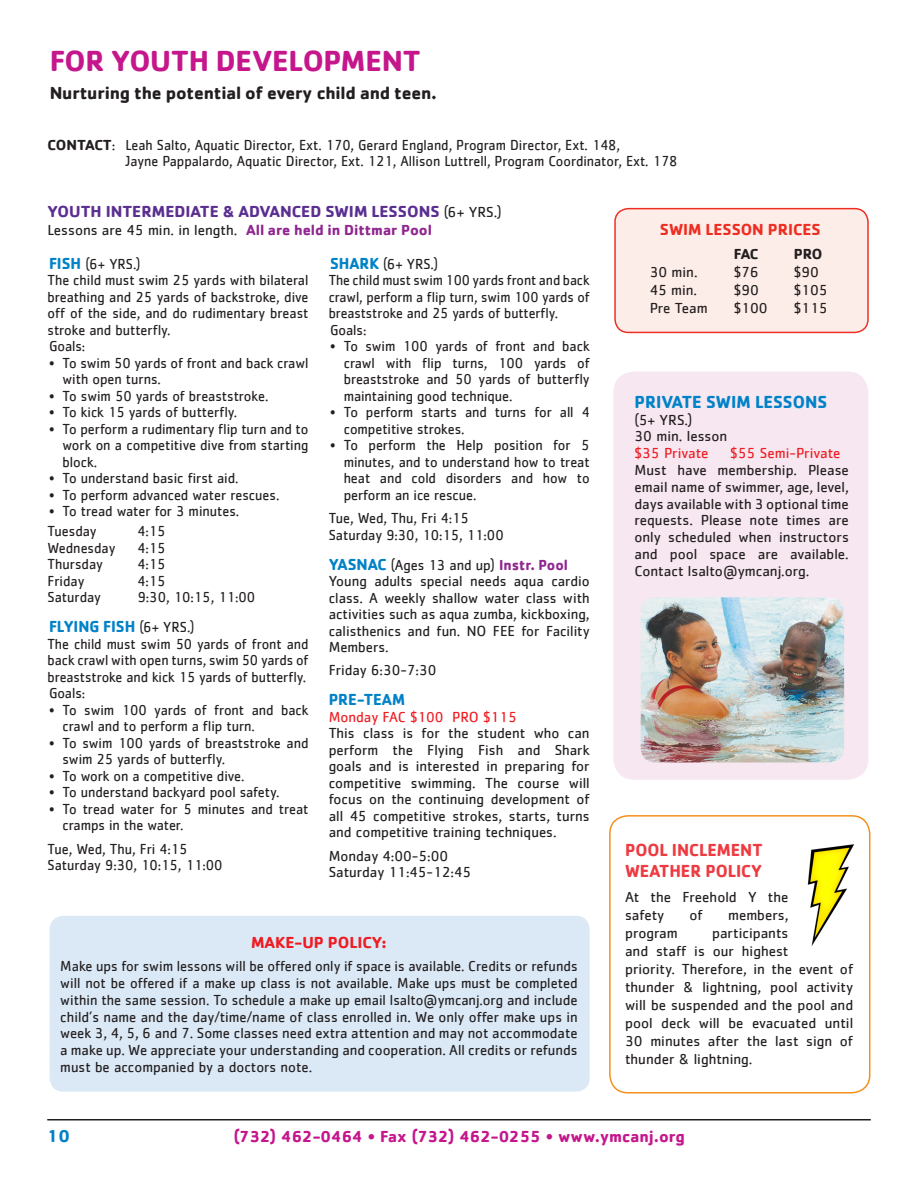
<style>
.page{position:relative;width:918px;height:1188px;background:#fff}
.page>*{position:absolute;margin:0;border:0;box-sizing:border-box;transform-origin:0 0}
.t1{font:700 30px "Cachet";letter-spacing:-.01em;color:#c5168c}
.t2{font:700 18px "Cachet";letter-spacing:-.01em;color:#231f20}
.t3{font:700 18px/21.6px "Cachet";color:#ee3a41;scale:.95 1}
.t4{font:700 18px "Cachet";color:#0082c8}
.t5{font:700 16.5px "Cachet";color:#c5168c}
.t6{font:700 16.5px "Cachet";color:#5b2e91}
.t7{font:700 16.5px "Cachet";color:#0082c8;scale:.95 1}
.t8{font:700 16.5px "Cachet";color:#ee2e22}
.t9{font:700 16.5px "Cachet";color:#ee1d23}
.t10{font:700 16.5px "Cachet";color:#0082c8;scale:.96 1}
.t11{font:15px/16.5px "Cachet";color:#231f20;scale:.95 1}
.t12{font:15px/16.5px "Cachet";color:#231f20;text-align:justify}
.t13{font:15px/16.8px "Cachet";color:#231f20;text-align:justify;scale:.96 1}
.t14{font:15px/16.5px "Cachet";color:#231f20;text-align:justify;scale:.94 1}
.t15{font:15px/16.5px "Cachet";color:#231f20;text-align:justify;scale:.93 1}
.t16{font:15px "Cachet";color:#ee1d23}
.t17{font:700 15px "Cachet";letter-spacing:-.02em;color:#231f20}
.s1{font-weight:700}
.s2{font-weight:400;font-size:15px;color:#231f20}
.s3{font-weight:700;color:#90268f}
.s4{font-weight:700;font-size:16.5px;color:#0082c8}
</style>
<div class="page">
<hr style="left:47px;top:1119px;width:824px;height:1px;background:#231f20">
<div style="left:50px;top:916px;width:540px;height:176px;background:#dbe9f6;border-radius:14px"></div>
<div style="left:613px;top:372px;width:255px;height:408px;background:#f7e7f0;border-radius:21px"></div>
<img style="left:641px;top:597px;width:203px;height:165px">
<div style="left:609px;top:815px;width:261px;height:279px;border:2px solid #f4901d;border-radius:18px"></div>
<img style="left:807px;top:844px;width:48px;height:102px">
<div style="left:615px;top:209px;width:253px;height:123px;background:#fdede8;border-radius:13px"></div>
<div style="left:614px;top:208px;width:255px;height:125px;border:1px solid #ee2e22;border-radius:13px"></div>
<p class="t1" style="left:50px;top:41px;width:372px">FOR YOUTH DEVELOPMENT</p>
<p class="t2" style="left:50px;top:81px;width:389px">Nurturing the potential of every child and teen.</p>
<p class="t12" style="left:48px;top:136px;width:574px"><span class="s1">CONTACT</span>: Leah Salto, Aquatic Director, Ext. 170, Gerard England, Program Director, Ext. 148,</p>
<p class="t14" style="left:126px;top:153px;width:589px">Jayne Pappalardo, Aquatic Director, Ext. 121, Allison Luttrell, Program Coordinator, Ext. 178</p>
<p class="t6" style="left:48px;top:201px;width:456px">YOUTH INTERMEDIATE &amp; ADVANCED SWIM LESSONS <span class="s2">(6+ YRS.)</span></p>
<p class="t12" style="left:48px;top:222px;width:386px">Lessons are 45 min. in length. <span class="s3">All are held in Dittmar Pool</span></p>
<p class="t11" style="left:49px;top:255px;width:98px"><span class="s4">FISH</span> (6+ YRS.)</p>
<p class="t11" style="left:48px;top:272px;width:276px;text-align:justify">The child must swim 25 yards with bilateral breathing and 25 yards of backstroke, dive off of the side, and do rudimentary breast stroke and butterfly.</p>
<p class="t11" style="left:49px;top:338px;width:40px">Goals:</p>
<p class="t11" style="left:63px;top:354px;width:260px;text-indent:-14px">• To swim 50 yards of front and back crawl with open turns.</p>
<p class="t11" style="left:49px;top:387px;width:232px">• To swim 50 yards of breaststroke.</p>
<p class="t11" style="left:49px;top:404px;width:200px">• To kick 15 yards of butterfly.</p>
<p class="t11" style="left:63px;top:420px;width:260px;text-align:justify;text-indent:-14px">• To perform a rudimentary flip turn and to work on a competitive dive from starting block.</p>
<p class="t11" style="left:49px;top:470px;width:201px">• To understand basic first aid.</p>
<p class="t11" style="left:49px;top:486px;width:244px">• To perform advanced water rescues.</p>
<p class="t11" style="left:49px;top:503px;width:202px">• To tread water for 3 minutes.</p>
<p class="t11" style="left:48px;top:523px;width:53px">Tuesday</p>
<p class="t11" style="left:138px;top:523px;width:31px">4:15</p>
<p class="t11" style="left:48px;top:539px;width:73px">Wednesday</p>
<p class="t11" style="left:138px;top:539px;width:31px">4:15</p>
<p class="t11" style="left:48px;top:556px;width:60px">Thursday</p>
<p class="t11" style="left:138px;top:556px;width:31px">4:15</p>
<p class="t11" style="left:48px;top:572px;width:40px">Friday</p>
<p class="t11" style="left:138px;top:572px;width:31px">4:15</p>
<p class="t11" style="left:48px;top:589px;width:58px">Saturday</p>
<p class="t11" style="left:138px;top:589px;width:126px">9:30, 10:15, 11:00</p>
<p class="t7" style="left:49px;top:616px;width:155px">FLYING FISH <span class="s2">(6+ YRS.)</span></p>
<p class="t14" style="left:48px;top:635px;width:279px">The child must swim 50 yards of front and back crawl with open turns, swim 50 yards of breaststroke and kick 15 yards of butterfly.</p>
<p class="t11" style="left:49px;top:685px;width:40px">Goals:</p>
<p class="t11" style="left:63px;top:701px;width:260px;text-indent:-14px">• To swim 100 yards of front and back crawl and to perform a flip turn.</p>
<p class="t11" style="left:63px;top:734px;width:260px;text-indent:-14px">• To swim 100 yards of breaststroke and swim 25 yards of butterfly.</p>
<p class="t11" style="left:49px;top:767px;width:207px">• To work on a competitive dive.</p>
<p class="t11" style="left:49px;top:784px;width:244px">• To understand backyard pool safety.</p>
<p class="t11" style="left:63px;top:800px;width:260px;text-indent:-14px">• To tread water for 5 minutes and treat cramps in the water.</p>
<p class="t11" style="left:48px;top:840px;width:149px">Tue, Wed, Thu, Fri 4:15</p>
<p class="t11" style="left:48px;top:857px;width:186px">Saturday 9:30, 10:15, 11:00</p>
<p class="t11" style="left:330px;top:255px;width:115px"><span class="s4">SHARK</span> (6+ YRS.)</p>
<p class="t15" style="left:329px;top:272px;width:282px">The child must swim 100 yards front and back crawl, perform a flip turn, swim 100 yards of breaststroke and 25 yards of butterfly.</p>
<p class="t11" style="left:330px;top:321px;width:40px">Goals:</p>
<p class="t11" style="left:344px;top:338px;width:260px;text-align:justify;text-indent:-14px">• To swim 100 yards of front and back crawl with flip turns, 100 yards of breaststroke and 50 yards of butterfly maintaining good technique.</p>
<p class="t11" style="left:344px;top:404px;width:260px;text-indent:-14px">• To perform starts and turns for all 4 competitive strokes.</p>
<p class="t11" style="left:344px;top:437px;width:260px;text-align:justify;text-indent:-14px">• To perform the Help position for 5 minutes, and to understand how to treat heat and cold disorders and how to perform an ice rescue.</p>
<p class="t11" style="left:329px;top:510px;width:149px">Tue, Wed, Thu, Fri 4:15</p>
<p class="t11" style="left:329px;top:526px;width:186px">Saturday 9:30, 10:15, 11:00</p>
<p class="t13" style="left:329px;top:556px;width:251px"><span class="s4">YASNAC</span> (Ages 13 and up) <span class="s3">Instr. Pool</span></p>
<p class="t12" style="left:329px;top:573px;width:262px">Young adults special needs aqua cardio class. A weekly shallow water class with activities such as aqua zumba, kickboxing, calisthenics and fun. NO FEE for Facility Members.</p>
<p class="t12" style="left:329px;top:662px;width:109px">Friday 6:30-7:30</p>
<p class="t10" style="left:329px;top:689px;width:81px">PRE-TEAM</p>
<p class="t16" style="left:329px;top:708px;width:190px">Monday FAC $100 PRO $115</p>
<p class="t12" style="left:329px;top:725px;width:262px">This class is for the student who can perform the Flying Fish and Shark goals and is interested in preparing for competitive swimming. The course will focus on the continuing development of all 45 competitive strokes, starts, turns and competitive training techniques.</p>
<p class="t12" style="left:329px;top:847px;width:121px">Monday 4:00-5:00</p>
<p class="t12" style="left:329px;top:864px;width:144px">Saturday 11:45-12:45</p>
<p class="t9" style="left:251px;top:931px;width:137px">MAKE-UP POLICY:</p>
<p class="t13" style="left:60px;top:957px;width:540px">Make ups for swim lessons will be offered only if space is available. Credits or refunds will not be offered if a make up class is not available. Make ups must be completed within the same session. To schedule a make up email lsalto@ymcanj.org and include child’s name and the day/time/name of class enrolled in. We only offer make ups in week 3, 4, 5, 6 and 7. Some classes need extra attention and may not accommodate a make up. We appreciate your understanding and cooperation. All credits or refunds must be accompanied by a doctors note.</p>
<p class="t8" style="left:660px;top:218px;width:162px">SWIM LESSON PRICES</p>
<p class="t17" style="left:734px;top:245px;width:26px">FAC</p>
<p class="t17" style="left:794px;top:245px;width:30px">PRO</p>
<p class="t12" style="left:650px;top:264px;width:49px">30 min.</p>
<p class="t12" style="left:734px;top:264px;width:27px">$76</p>
<p class="t12" style="left:794px;top:264px;width:27px">$90</p>
<p class="t12" style="left:650px;top:282px;width:49px">45 min.</p>
<p class="t12" style="left:734px;top:282px;width:27px">$90</p>
<p class="t12" style="left:794px;top:282px;width:36px">$105</p>
<p class="t12" style="left:650px;top:300px;width:60px">Pre Team</p>
<p class="t12" style="left:734px;top:300px;width:36px">$100</p>
<p class="t12" style="left:794px;top:300px;width:36px">$115</p>
<p class="t4" style="left:634px;top:390px;width:194px">PRIVATE SWIM LESSONS</p>
<p class="t12" style="left:634px;top:411px;width:59px">(5+ YRS.)</p>
<p class="t12" style="left:634px;top:428px;width:94px">30 min. lesson</p>
<p class="t16" style="left:634px;top:444px;width:76px">$35 Private</p>
<p class="t16" style="left:730px;top:444px;width:112px">$55 Semi-Private</p>
<p class="t12" style="left:634px;top:461px;width:216px">Must have membership. Please email name of swimmer, age, level, days available with 3 optional time requests. Please note times are only scheduled when instructors and pool space are available.<br>Contact lsalto@ymcanj.org.</p>
<p class="t3" style="left:625px;top:838px;width:146px">POOL INCLEMENT<br>WEATHER POLICY</p>
<p class="t12" style="left:625px;top:888px;width:165px;line-height:18px">At the Freehold Y the safety</p>
<p class="t12" style="left:690px;top:907px;width:15px">of</p>
<p class="t12" style="left:728px;top:907px;width:62px">members,</p>
<p class="t12" style="left:625px;top:924px;width:230px;line-height:18px;text-align:left;text-indent:87px">participants<br>and staff is our highest<br>priority. Therefore, in the event of thunder &amp; lightning, pool activity will be suspended and the pool and pool deck will be evacuated until<br>30 minutes after the last sign of thunder &amp; lightning.</p>
<p class="t12" style="left:625px;top:925px;width:54px">program</p>
<p class="t4" style="left:47px;top:1124px;width:24px">10</p>
<p class="t5" style="left:234px;top:1126px;width:453px">(732) 462-0464 • Fax (732) 462-0255 • www.ymcanj.org</p>
</div>
